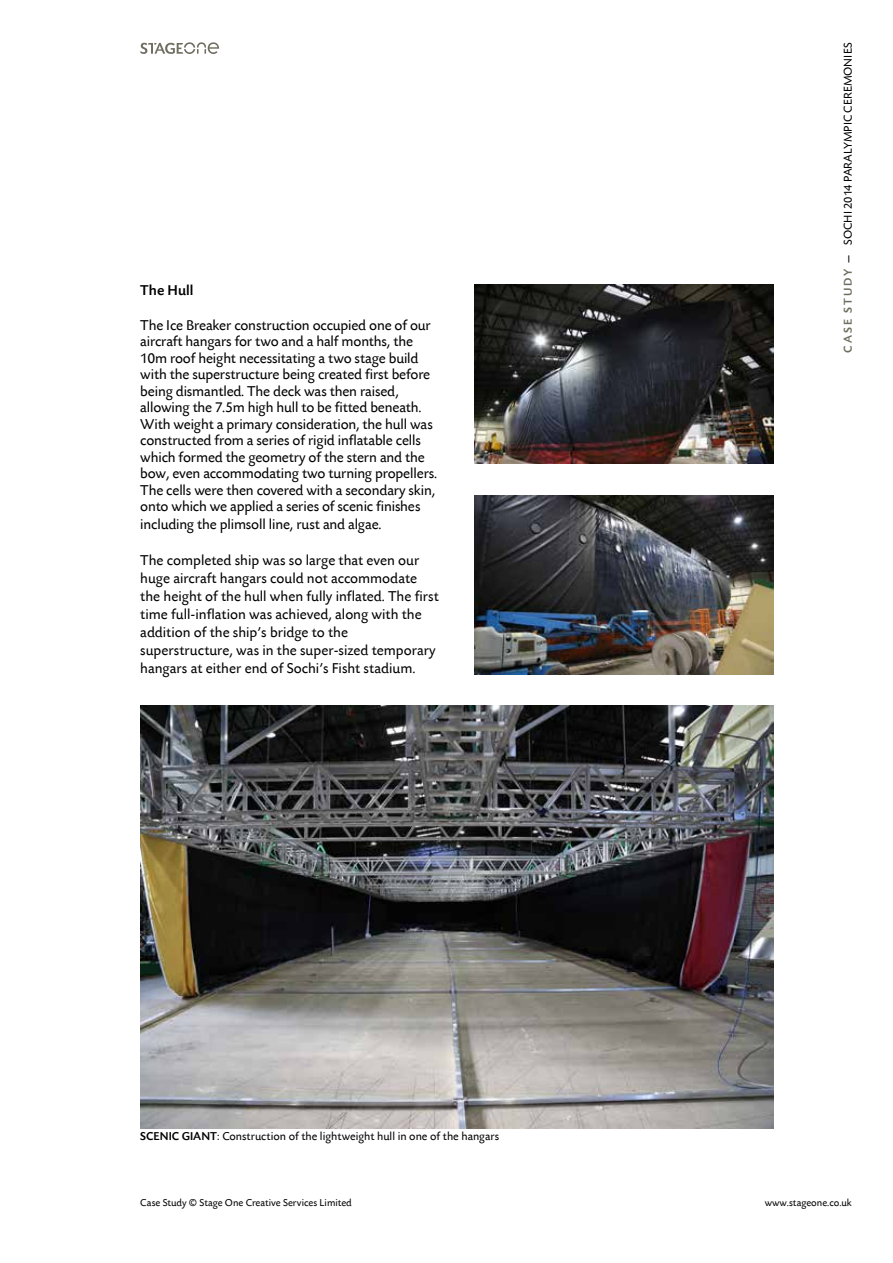
<style>
.page{position:relative;width:893px;height:1263px;background:#fff}
.page>*{position:absolute;margin:0;border:0;box-sizing:border-box;transform-origin:0 0}
.t1{font:15px/16.5px "Today Sans BEF";letter-spacing:-.01em;color:#000}
.t2{font:500 15px "Today Sans BEF";color:#000}
.t3{font:12px "Today Sans BEF";color:#000}
.t4{font:10.5px "Today Sans BEF";color:#000}
.s1{font-weight:500}
.s2{font-weight:500;color:#6f6d60}
.s3{font-weight:500;color:#020203}
</style>
<div class="page">
<svg style="left:140px;top:42px;width:79px;height:12px"></svg>
<img style="left:474px;top:285px;width:300px;height:178px">
<img style="left:140px;top:706px;width:634px;height:422px">
<img style="left:474px;top:495px;width:300px;height:179px">
<p class="t2" style="left:140px;top:283px;width:55px">The Hull</p>
<p class="t1" style="left:140px;top:317px;width:298px">The Ice Breaker construction occupied one of our aircraft hangars for two and a half months, the 10m roof height necessitating a two stage build with the superstructure being created first before being dismantled. The deck was then raised, allowing the 7.5m high hull to be fitted beneath.<br>With weight a primary consideration, the hull was constructed from a series of rigid inflatable cells which formed the geometry of the stern and the bow, even accommodating two turning propellers.<br>The cells were then covered with a secondary skin, onto which we applied a series of scenic finishes</p>
<p class="t1" style="left:140px;top:517px;width:243px">including the plimsoll line, rust and algae.</p>
<p class="t1" style="left:140px;top:552px;width:300px;line-height:18px">The completed ship was so large that even our huge aircraft hangars could not accommodate the height of the hull when fully inflated. The first time full-inflation was achieved, along with the addition of the ship’s bridge to the superstructure, was in the super-sized temporary hangars at either end of Sochi’s Fisht stadium.</p>
<p class="t3" style="left:140px;top:1130px;width:360px"><span class="s1">SCENIC GIANT</span>: Construction of the lightweight hull in one of the hangars</p>
<p class="t3" style="left:842px;top:353px;width:312px;rotate:-90deg"><span class="s2">C A S E S T U DY</span> <span class="s3">—</span> SOCHI 2014 PARALYMPIC CEREMONIES</p>
<p class="t4" style="left:140px;top:1197px;width:213px">Case Study © Stage One Creative Services Limited</p>
<p class="t4" style="left:765px;top:1197px;width:89px">www.stageone.co.uk</p>
</div>
